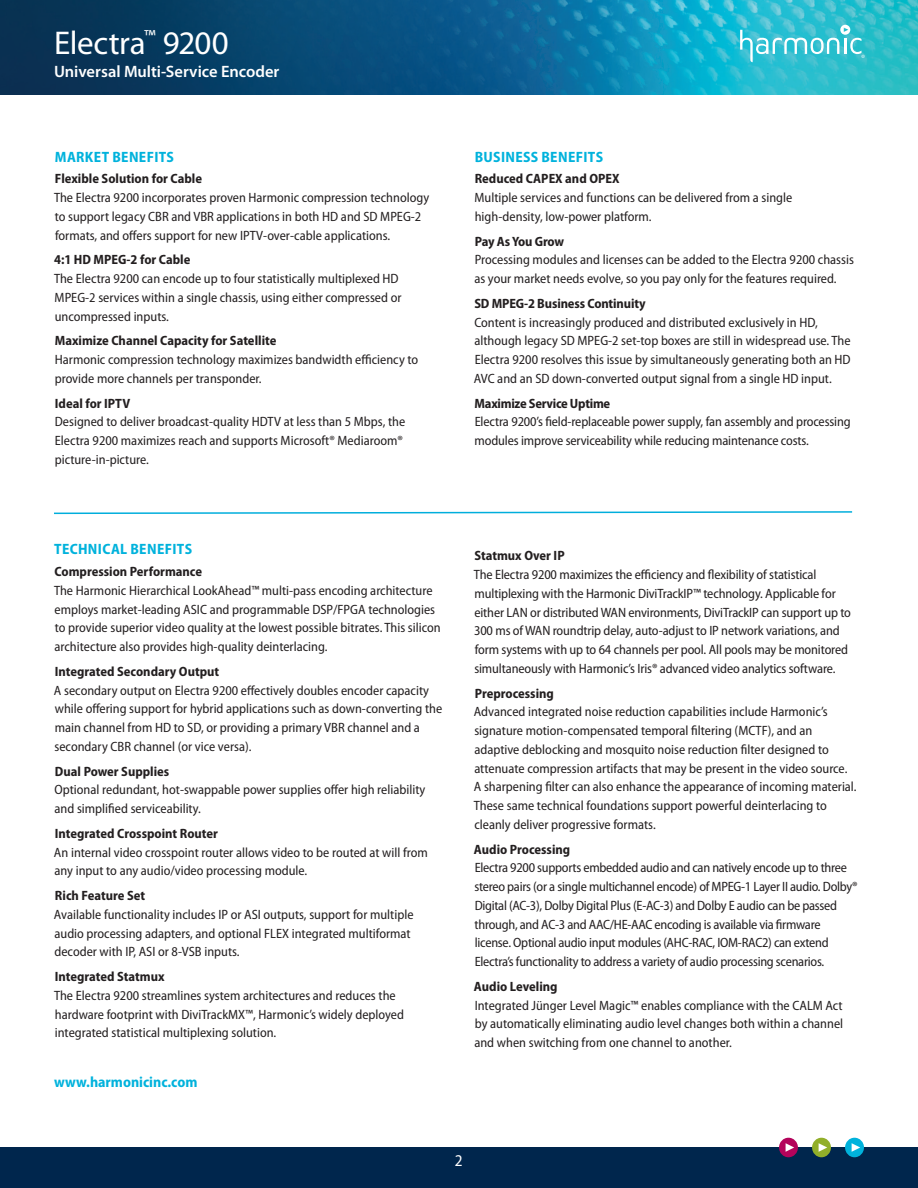
<style>
.page{position:relative;width:918px;height:1188px;background:#fff}
.page>*{position:absolute;margin:0;border:0;box-sizing:border-box;transform-origin:0 0}
.t1{font:33px "Myriad Pro";letter-spacing:-.01em;color:#fff}
.t2{font:600 16.5px "Myriad Pro";color:#fff}
.t3{font:semi-condensed 16.5px "Myriad Pro";color:#fff}
.Spec_Title{font:700 semi-condensed 15px "Myriad Pro";letter-spacing:.02em;color:#00b2dc}
.Spec_Title-2{font:700 semi-condensed 15px "Myriad Pro";color:#00b2dc}
.Body_bullet{font:semi-condensed 13.5px/18.8px "Myriad Pro";color:#231f20}
.Body_bullet-2{font:semi-condensed 13.5px/18.8px "Myriad Pro";letter-spacing:-.02em;color:#231f20}
.s1{font-weight:700}
</style>
<div class="page">
<img style="left:0;top:0;width:918px;height:94px">
<div style="left:0;top:1148px;width:918px;height:40px;background:#00264d"></div>
<svg style="left:740px;top:25px;width:125px;height:37px;background:#52c9d7"></svg>
<div style="left:779px;top:1138px;width:19px;height:19px;background:#b4035b;border-radius:50%"></div>
<svg style="left:786px;top:1143px;width:8px;height:9px"></svg>
<div style="left:812px;top:1138px;width:19px;height:19px;background:#92af2a;border-radius:50%"></div>
<svg style="left:819px;top:1143px;width:8px;height:9px"></svg>
<div style="left:845px;top:1138px;width:19px;height:19px;background:#00b2dc;border-radius:50%"></div>
<svg style="left:852px;top:1143px;width:8px;height:9px"></svg>
<svg style="left:54px;top:511px;width:799px;height:4px"></svg>
<h1 class="t1" style="left:54px;top:23px;width:176px">Electra<sup>™</sup> 9200</h1>
<p class="t2" style="left:54px;top:61px;width:227px">Universal Multi-Service Encoder</p>
<p class="Spec_Title" style="left:55px;top:148px;width:121px">MARKET BENEFITS</p>
<p class="Body_bullet" style="left:54px;top:170px;width:377px"><span class="s1">Flexible Solution for Cable<br></span>The Electra 9200 incorporates proven Harmonic compression technology to support legacy CBR and VBR applications in both HD and SD MPEG-2 formats, and offers support for new IPTV-over-cable applications.</p>
<p class="Body_bullet" style="left:54px;top:251px;width:349px"><span class="s1">4:1 HD MPEG-2 for Cable<br></span>The Electra 9200 can encode up to four statistically multiplexed HD MPEG-2 services within a single chassis, using either compressed or uncompressed inputs.</p>
<p class="Body_bullet" style="left:55px;top:332px;width:365px"><span class="s1">Maximize Channel Capacity for Satellite<br></span>Harmonic compression technology maximizes bandwidth efficiency to provide more channels per transponder.</p>
<p class="Body_bullet" style="left:55px;top:394px;width:352px"><span class="s1">Ideal for IPTV<br></span>Designed to deliver broadcast-quality HDTV at less than 5 Mbps, the Electra 9200 maximizes reach and supports Microsoft® Mediaroom® picture-in-picture.</p>
<p class="Spec_Title" style="left:475px;top:148px;width:130px">BUSINESS BENEFITS</p>
<p class="Body_bullet" style="left:475px;top:170px;width:319px"><span class="s1">Reduced CAPEX and OPEX<br></span>Multiple services and functions can be delivered from a single high-density, low-power platform.</p>
<p class="Body_bullet" style="left:474px;top:232px;width:381px"><span class="s1">Pay As You Grow<br></span>Processing modules and licenses can be added to the Electra 9200 chassis as your market needs evolve, so you pay only for the features required.</p>
<p class="Body_bullet" style="left:474px;top:294px;width:378px"><span class="s1">SD MPEG-2 Business Continuity<br></span>Content is increasingly produced and distributed exclusively in HD, although legacy SD MPEG-2 set-top boxes are still in widespread use. The Electra 9200 resolves this issue by simultaneously generating both an HD AVC and an SD down-converted output signal from a single HD input.</p>
<p class="Body_bullet" style="left:475px;top:394px;width:378px"><span class="s1">Maximize Service Uptime<br></span>Electra 9200’s field-replaceable power supply, fan assembly and processing modules improve serviceability while reducing maintenance costs.</p>
<p class="Spec_Title" style="left:54px;top:541px;width:139px">TECHNICAL BENEFITS</p>
<p class="Body_bullet" style="left:54px;top:563px;width:388px"><span class="s1">Compression Performance<br></span>The Harmonic Hierarchical LookAhead™ multi-pass encoding architecture employs market-leading ASIC and programmable DSP/FPGA technologies to provide superior video quality at the lowest possible bitrates. This silicon architecture also provides high-quality deinterlacing.</p>
<p class="Body_bullet" style="left:54px;top:662px;width:390px"><span class="s1">Integrated Secondary Output<br></span>A secondary output on Electra 9200 effectively doubles encoder capacity while offering support for hybrid applications such as down-converting the main channel from HD to SD, or providing a primary VBR channel and a secondary CBR channel (or vice versa).</p>
<p class="Body_bullet" style="left:55px;top:762px;width:372px"><span class="s1">Dual Power Supplies<br></span>Optional redundant, hot-swappable power supplies offer high reliability and simplified serviceability.</p>
<p class="Body_bullet" style="left:54px;top:824px;width:375px"><span class="s1">Integrated Crosspoint Router<br></span>An internal video crosspoint router allows video to be routed at will from any input to any audio/video processing module.</p>
<p class="Body_bullet" style="left:54px;top:887px;width:361px"><span class="s1">Rich Feature Set<br></span>Available functionality includes IP or ASI outputs, support for multiple audio processing adapters, and optional FLEX integrated multiformat decoder with IP, ASI or 8-VSB inputs.</p>
<p class="Body_bullet" style="left:54px;top:968px;width:352px"><span class="s1">Integrated Statmux<br></span>The Electra 9200 streamlines system architectures and reduces the hardware footprint with DiviTrackMX™, Harmonic’s widely deployed integrated statistical multiplexing solution.</p>
<p class="Spec_Title-2" style="left:54px;top:1073px;width:145px">www.harmonicinc.com</p>
<p class="Body_bullet" style="left:474px;top:547px;width:379px"><span class="s1">Statmux Over IP<br></span>The Electra 9200 maximizes the efficiency and flexibility of statistical multiplexing with the Harmonic DiviTrackIP™ technology. Applicable for either LAN or distributed WAN environments, DiviTrackIP can support up to 300 ms of WAN roundtrip delay, auto-adjust to IP network variations, and form systems with up to 64 channels per pool. All pools may be monitored simultaneously with Harmonic’s Iris® advanced video analytics software.</p>
<p class="Body_bullet" style="left:474px;top:684px;width:384px"><span class="s1">Preprocessing<br></span>Advanced integrated noise reduction capabilities include Harmonic’s signature motion-compensated temporal filtering (MCTF), and an adaptive deblocking and mosquito noise reduction filter designed to attenuate compression artifacts that may be present in the video source.<br>A sharpening filter can also enhance the appearance of incoming material.<br>These same technical foundations support powerful deinterlacing to cleanly deliver progressive formats.</p>
<p class="Body_bullet-2" style="left:474px;top:840px;width:385px"><span class="s1">Audio Processing<br></span>Electra 9200 supports embedded audio and can natively encode up to three stereo pairs (or a single multichannel encode) of MPEG-1 Layer II audio. Dolby® Digital (AC-3), Dolby Digital Plus (E-AC-3) and Dolby E audio can be passed through, and AC-3 and AAC/HE-AAC encoding is available via firmware license. Optional audio input modules (AHC-RAC, IOM-RAC2) can extend Electra’s functionality to address a variety of audio processing scenarios.</p>
<p class="Body_bullet" style="left:474px;top:977px;width:371px"><span class="s1">Audio Leveling<br></span>Integrated Jünger Level Magic™ enables compliance with the CALM Act by automatically eliminating audio level changes both within a channel and when switching from one channel to another.</p>
<p class="t3" style="left:455px;top:1151px;width:9px">2</p>
</div>
